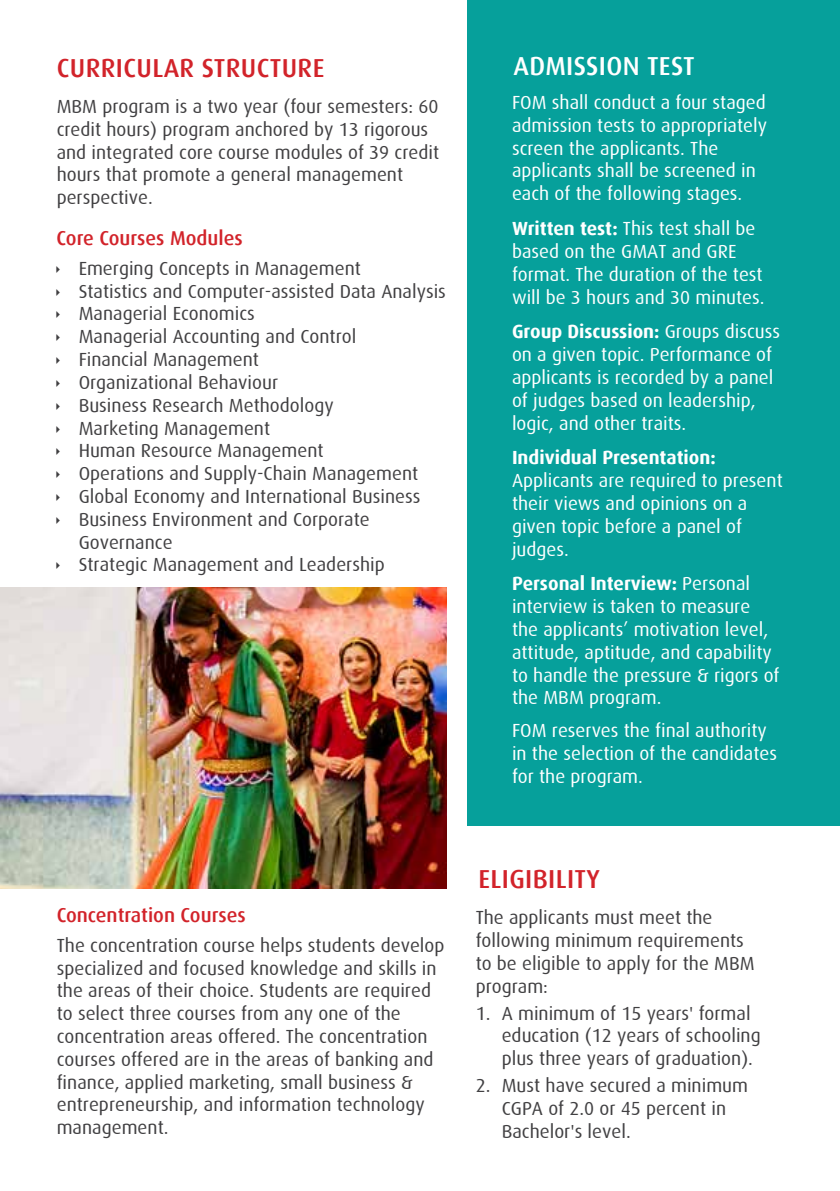
<style>
.page{position:relative;width:840px;height:1191px;background:#fff}
.page>*{position:absolute;margin:0;border:0;box-sizing:border-box;transform-origin:0 0}
.t1{font:500 26px "Dax";letter-spacing:.015em;color:#d2232a}
.t2{font:500 26px "Dax";letter-spacing:.015em;color:#fff}
.t3{font:500 20px "Dax";color:#d2232a}
.t4{font:19px/22.8px "Dax";color:#414042}
.t5{font:19px/22.8px "Dax";color:#fff}
.t6{font:700 19px "Dax";color:#fff}
.s1{font-weight:700}
</style>
<div class="page">
<div style="left:467px;top:0;width:372px;height:825px;background:#06a09b"></div>
<img style="left:0;top:587px;width:446px;height:301px">
<h1 class="t1" style="left:57px;top:54px;width:269px">CURRICULAR STRUCTURE</h1>
<p class="t4" style="left:57px;top:95px;width:384px">MBM program is a two year (four semesters: 60 credit hours) program anchored by 13 rigorous and integrated core course modules of 39 credit hours that promote a general management perspective.</p>
<p class="t3" style="left:57px;top:227px;width:187px">Core Courses Modules</p>
<p class="t4" style="left:79px;top:257px;width:368px">Emerging Concepts in Management<br>Statistics and Computer-assisted Data Analysis<br>Managerial Economics<br>Managerial Accounting and Control<br>Financial Management<br>Organizational Behaviour<br>Business Research Methodology<br>Marketing Management<br>Human Resource Management<br>Operations and Supply-Chain Management<br>Global Economy and International Business<br>Business Environment and Corporate<br>Governance<br>Strategic Management and Leadership</p>
<h1 class="t2" style="left:513px;top:51px;width:183px">ADMISSION TEST</h1>
<p class="t5" style="left:511px;top:91px;width:256px">FOM shall conduct a four staged admission tests to appropriately screen the applicants. The applicants shall be screened in each of the following stages.</p>
<p class="t5" style="left:511px;top:217px;width:254px"><span class="s1">Written test:</span> This test shall be based on the GMAT and GRE format. The duration of the test will be 3 hours and 30 minutes.</p>
<p class="t5" style="left:511px;top:320px;width:269px"><span class="s1">Group Discussion:</span> Groups discuss on a given topic. Performance of applicants is recorded by a panel of judges based on leadership, logic, and other traits.</p>
<p class="t6" style="left:511px;top:447px;width:205px">Individual Presentation:</p>
<p class="t5" style="left:511px;top:469px;width:272px">Applicants are required to present their views and opinions on a given topic before a panel of judges.</p>
<p class="t5" style="left:511px;top:572px;width:269px"><span class="s1">Personal Interview:</span> Personal interview is taken to measure the applicants’ motivation level, attitude, aptitude, and capability to handle the pressure &amp; rigors of the MBM program.</p>
<p class="t5" style="left:511px;top:719px;width:266px">FOM reserves the final authority in the selection of the candidates for the program.</p>
<p class="t3" style="left:57px;top:904px;width:190px">Concentration Courses</p>
<p class="t4" style="left:57px;top:934px;width:389px">The concentration course helps students develop specialized and focused knowledge and skills in the areas of their choice. Students are required to select three courses from any one of the concentration areas offered. The concentration courses offered are in the areas of banking and finance, applied marketing, small business &amp; entrepreneurship, and information technology management.</p>
<h1 class="t1" style="left:478px;top:865px;width:123px">ELIGIBILITY</h1>
<p class="t4" style="left:475px;top:906px;width:280px">The applicants must meet the following minimum requirements to be eligible to apply for the MBM program:</p>
<p class="t4" style="left:501px;top:1001px;width:260px;text-indent:-26px">1. A minimum of 15 years' formal education (12 years of schooling plus three years of graduation).</p>
<p class="t4" style="left:501px;top:1074px;width:248px;text-indent:-26px">2. Must have secured a minimum<br>CGPA of 2.0 or 45 percent in<br>Bachelor's level.</p>
</div>
